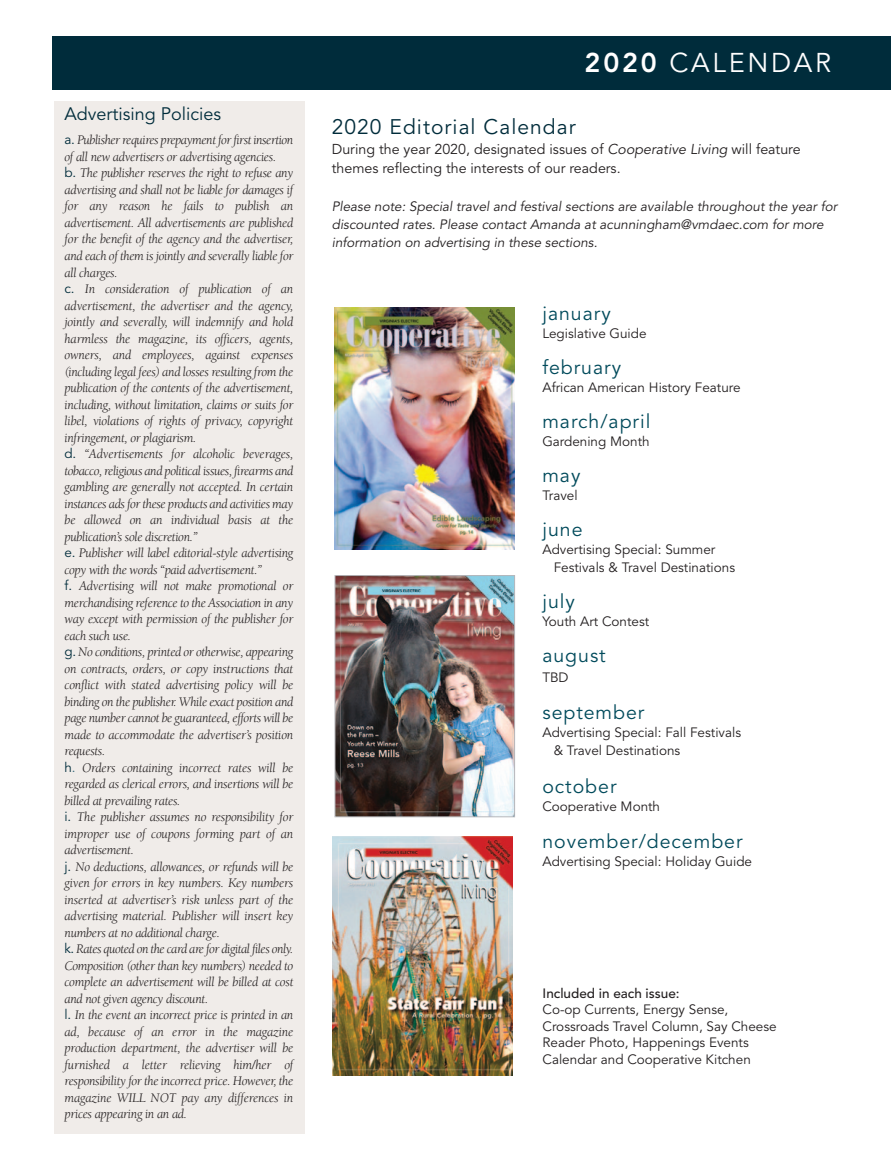
<style>
.page{position:relative;width:891px;height:1175px;background:#fff}
.page>*{position:absolute;margin:0;border:0;box-sizing:border-box;transform-origin:0 0}
.t1{font:27px "Avenir";letter-spacing:.1em;color:#fff}
.t2{font:21px "Avenir";letter-spacing:.05em;color:#002c3b}
.t3{font:19.5px "Avenir";letter-spacing:.05em;color:#014a5b}
.t4{font:18px "Avenir";color:#002c3b}
.t5{font:14.25px/19.5px "Avenir";color:#231f20}
.t6{font:italic 13.5px/16.5px "Berkeley";letter-spacing:-.025em;color:#231f20;text-align:justify}
.t7{font:13.5px/18px "Avenir";color:#231f20}
.s1{font-family:"Avenir";font-style:normal;color:#002c3b}
.s2{font-family:"Avenir";font-style:normal;color:#386a7b}
.s3{font-weight:800}
.s4{font-weight:500}
</style>
<div class="page">
<div style="left:55px;top:101px;width:250px;height:1032px;background:#f0ece9"></div>
<img style="left:334px;top:308px;width:180px;height:241px">
<div style="left:52px;top:36px;width:839px;height:54px;background:#002c3b"></div>
<img style="left:337px;top:577px;width:176px;height:238px">
<div style="left:335px;top:575px;width:180px;height:242px;border:1px solid #b6b7bb"></div>
<img style="left:333px;top:836px;width:180px;height:239px">
<p class="t4" style="left:65px;top:107px;width:158px">Advertising Policies</p>
<p class="t6" style="left:65px;top:133px;width:230px"><span class="s1">a.</span> Publisher requires prepayment for first insertion of all new advertisers or advertising agencies.</p>
<p class="t6" style="left:65px;top:166px;width:230px"><span class="s1">b.</span> The publisher reserves the right to refuse any advertising and shall not be liable for damages if for any reason he fails to publish an advertisement. All advertisements are published for the benefit of the agency and the advertiser, and each of them is jointly and severally liable for all charges.</p>
<p class="t6" style="left:65px;top:282px;width:230px"><span class="s1">c.</span> In consideration of publication of an advertisement, the advertiser and the agency, jointly and severally, will indemnify and hold harmless the magazine, its officers, agents, owners, and employees, against expenses (including legal fees) and losses resulting from the publication of the contents of the advertisement, including, without limitation, claims or suits for libel, violations of rights of privacy, copyright infringement, or plagiarism.</p>
<p class="t6" style="left:65px;top:447px;width:230px"><span class="s1">d.</span> “Advertisements for alcoholic beverages, tobacco, religious and political issues, firearms and gambling are generally not accepted. In certain instances ads for these products and activities may be allowed on an individual basis at the publication’s sole discretion.”</p>
<p class="t6" style="left:65px;top:546px;width:230px"><span class="s1">e.</span> Publisher will label editorial-style advertising copy with the words “paid advertisement.”</p>
<p class="t6" style="left:65px;top:579px;width:230px"><span class="s1">f.</span> Advertising will not make promotional or merchandising reference to the Association in any way except with permission of the publisher for each such use.</p>
<p class="t6" style="left:65px;top:645px;width:230px"><span class="s1">g.</span> No conditions, printed or otherwise, appearing on contracts, orders, or copy instructions that conflict with stated advertising policy will be binding on the publisher. While exact position and page number cannot be guaranteed, efforts will be made to accommodate the advertiser’s position requests.</p>
<p class="t6" style="left:65px;top:760px;width:230px"><span class="s1">h</span><span class="s2">.</span> Orders containing incorrect rates will be regarded as clerical errors, and insertions will be billed at prevailing rates.</p>
<p class="t6" style="left:65px;top:810px;width:230px"><span class="s1">i.</span> The publisher assumes no responsibility for improper use of coupons forming part of an advertisement.</p>
<p class="t6" style="left:65px;top:859px;width:230px"><span class="s1">j.</span> No deductions, allowances, or refunds will be given for errors in key numbers. Key numbers inserted at advertiser’s risk unless part of the advertising material. Publisher will insert key numbers at no additional charge.</p>
<p class="t6" style="left:65px;top:942px;width:230px"><span class="s1">k.</span> Rates quoted on the card are for digital files only.<br>Composition (other than key numbers) needed to complete an advertisement will be billed at cost and not given agency discount.</p>
<p class="t6" style="left:65px;top:1008px;width:230px"><span class="s1">l.</span> In the event an incorrect price is printed in an ad, because of an error in the magazine production department, the advertiser will be furnished a letter relieving him/her of responsibility for the incorrect price. However, the magazine WILL NOT pay any differences in prices appearing in an ad.</p>
<p class="t1" style="left:585px;top:52px;width:248px"><span class="s3">2020</span> CALENDAR</p>
<p class="t2" style="left:332px;top:118px;width:245px">2020 Editorial Calendar</p>
<p class="t5" style="left:332px;top:140px;width:470px">During the year 2020, designated issues of Cooperative Living will feature themes reflecting the interests of our readers.</p>
<p class="t7" style="left:332px;top:198px;width:509px">Please note: Special travel and festival sections are available throughout the year for discounted rates. Please contact Amanda at acunningham@vmdaec.com for more information on advertising in these sections.</p>
<p class="t3" style="left:542px;top:305px;width:70px">january</p>
<p class="t7" style="left:542px;top:326px;width:106px">Legislative Guide</p>
<p class="t3" style="left:542px;top:359px;width:80px">february</p>
<p class="t7" style="left:542px;top:380px;width:200px">African American History Feature</p>
<p class="t3" style="left:542px;top:413px;width:109px">march/april</p>
<p class="t7" style="left:542px;top:434px;width:109px">Gardening Month</p>
<p class="t3" style="left:542px;top:467px;width:40px">may</p>
<p class="t7" style="left:542px;top:488px;width:37px">Travel</p>
<p class="t3" style="left:542px;top:521px;width:42px">june</p>
<p class="t7" style="left:554px;top:542px;width:183px;text-indent:-11px">Advertising Special: Summer<br>Festivals &amp; Travel Destinations</p>
<p class="t3" style="left:542px;top:593px;width:34px">july</p>
<p class="t7" style="left:542px;top:614px;width:108px">Youth Art Contest</p>
<p class="t3" style="left:542px;top:647px;width:65px">august</p>
<p class="t7" style="left:542px;top:669px;width:28px">TBD</p>
<p class="t3" style="left:542px;top:704px;width:104px">september</p>
<p class="t7" style="left:554px;top:725px;width:189px;text-indent:-11px">Advertising Special: Fall Festivals &amp; Travel Destinations</p>
<p class="t3" style="left:542px;top:778px;width:76px">october</p>
<p class="t7" style="left:542px;top:798px;width:119px">Cooperative Month</p>
<p class="t3" style="left:542px;top:833px;width:202px">november/december</p>
<p class="t7" style="left:542px;top:854px;width:211px">Advertising Special: Holiday Guide</p>
<p class="t7" style="left:543px;top:986px;width:236px;line-height:16.5px"><span class="s4">Included in each issue:<br></span>Co-op Currents, Energy Sense,<br>Crossroads Travel Column, Say Cheese<br>Reader Photo, Happenings Events<br>Calendar and Cooperative Kitchen</p>
</div>
